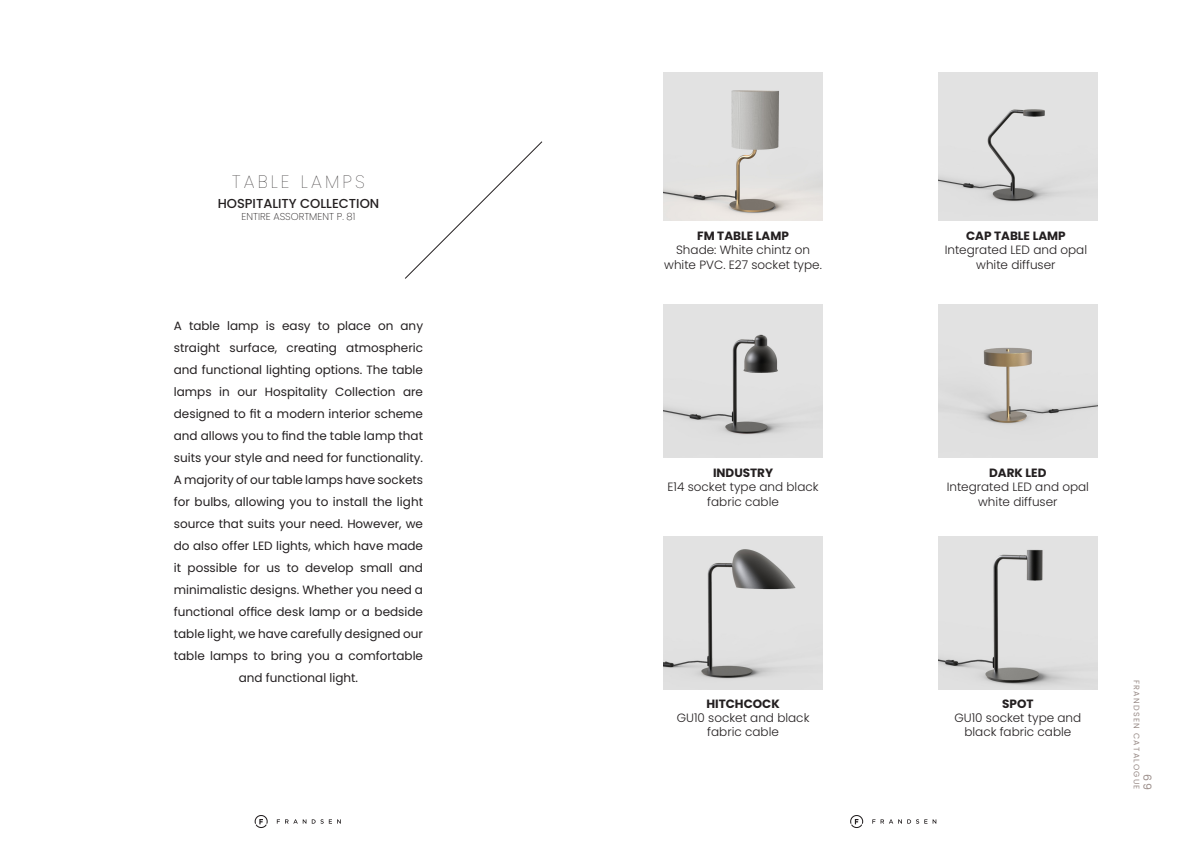
<style>
.page{position:relative;width:1191px;height:842px;background:#fff}
.page>*{position:absolute;margin:0;border:0;box-sizing:border-box;transform-origin:0 0}
.t1{font:100 18px "Poppins";letter-spacing:.17em;color:#231f20}
.t2{font:500 13px "Poppins";color:#231f20}
.t3{font:12px/22px "Poppins";color:#231f20;text-align:center}
.t4{font:300 12px/14.4px "Poppins";color:#231f20;text-align:center}
.t5{font:700 12px "Poppins";color:#231f20}
.t6{font:11px "Poppins";color:#998c88}
.t7{font:200 10px "Poppins";color:#231f20}
.t8{font:8px "Poppins";letter-spacing:.15em;color:#998c88}
</style>
<div class="page">
<svg style="left:405px;top:141px;width:138px;height:138px"></svg>
<img style="left:938px;top:305px;width:159px;height:153px">
<img style="left:663px;top:305px;width:159px;height:153px">
<img style="left:663px;top:536px;width:159px;height:153px">
<img style="left:938px;top:73px;width:159px;height:147px">
<img style="left:663px;top:73px;width:159px;height:147px">
<img style="left:938px;top:536px;width:159px;height:153px">
<svg style="left:312px;top:819px;width:29px;height:5px"></svg>
<svg style="left:277px;top:819px;width:29px;height:5px"></svg>
<svg style="left:255px;top:815px;width:13px;height:13px"></svg>
<svg style="left:872px;top:819px;width:64px;height:5px"></svg>
<svg style="left:850px;top:815px;width:13px;height:13px"></svg>
<p class="t1" style="left:232px;top:172px;width:134px">TABLE LAMPS</p>
<p class="t2" style="left:218px;top:196px;width:163px">HOSPITALITY COLLECTION</p>
<p class="t7" style="left:241px;top:211px;width:115px">ENTIRE ASSORTMENT P. 81</p>
<p class="t3" style="left:174px;top:315px;width:251px">A table lamp is easy to place on any straight surface, creating atmospheric and functional lighting options. The table lamps in our Hospitality Collection are designed to fit a modern interior scheme and allows you to find the table lamp that suits your style and need for functionality.<br>A majority of our table lamps have sockets for bulbs, allowing you to install the light source that suits your need. However, we do also offer LED lights, which have made it possible for us to develop small and minimalistic designs. Whether you need a functional office desk lamp or a bedside table light, we have carefully designed our table lamps to bring you a comfortable and functional light.</p>
<p class="t5" style="left:697px;top:229px;width:93px">FM TABLE LAMP</p>
<p class="t4" style="left:664px;top:243px;width:159px">Shade: White chintz on white PVC. E27 socket type.</p>
<p class="t5" style="left:966px;top:229px;width:101px">CAP TABLE LAMP</p>
<p class="t4" style="left:944px;top:243px;width:144px">Integrated LED and opal white diffuser</p>
<p class="t5" style="left:713px;top:466px;width:62px">INDUSTRY</p>
<p class="t4" style="left:667px;top:480px;width:152px">E14 socket type and black fabric cable</p>
<p class="t5" style="left:989px;top:466px;width:59px">DARK LED</p>
<p class="t4" style="left:946px;top:480px;width:144px">Integrated LED and opal white diffuser</p>
<p class="t5" style="left:706px;top:696px;width:75px">HITCHCOCK</p>
<p class="t4" style="left:677px;top:710px;width:134px">GU10 socket and black fabric cable</p>
<p class="t5" style="left:1002px;top:696px;width:33px">SPOT</p>
<p class="t4" style="left:954px;top:710px;width:128px">GU10 socket type and black fabric cable</p>
<p class="t8" style="left:1141px;top:680px;width:111px;rotate:90deg">FRANDSEN CATALOGUE</p>
<p class="t6" style="left:1153px;top:774px;width:17px;rotate:90deg">69</p>
</div>
